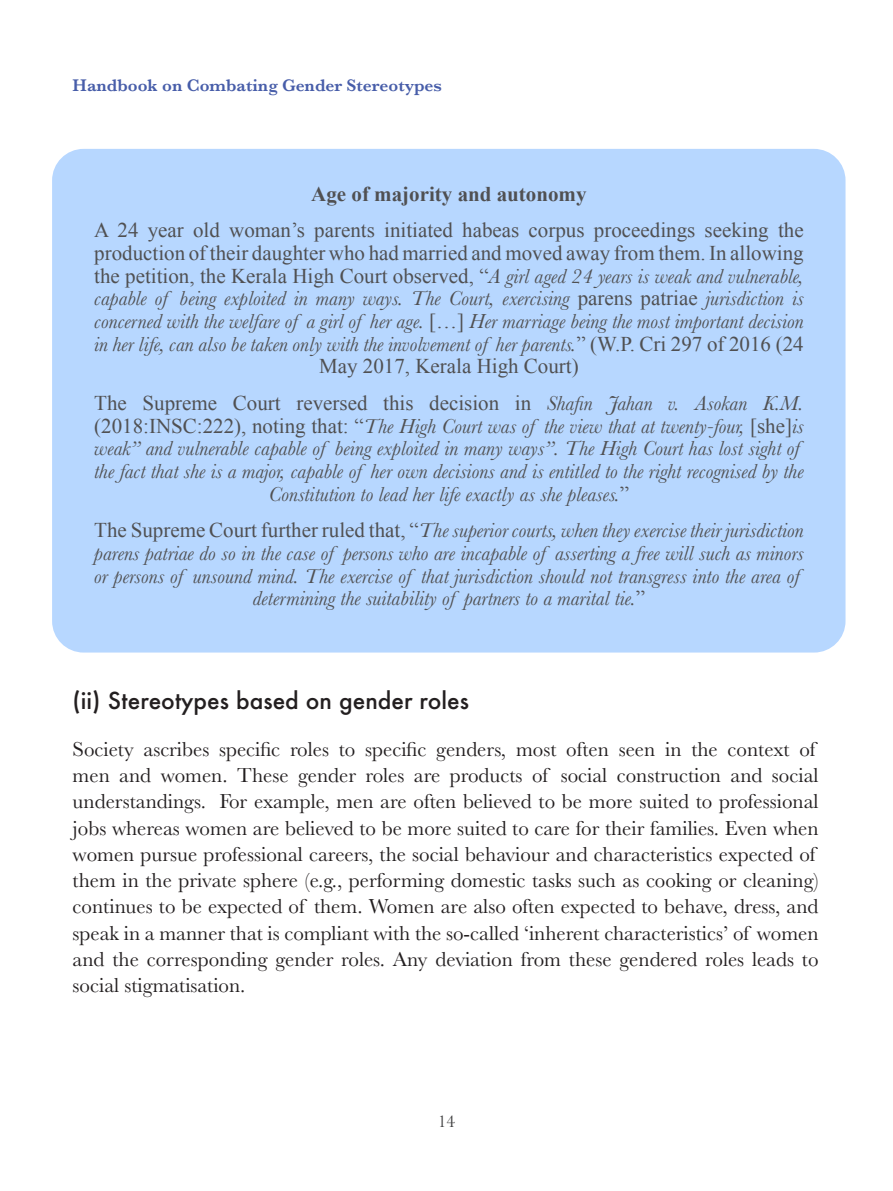
<style>
.page{position:relative;width:893px;height:1191px;background:#fff}
.page>*{position:absolute;margin:0;border:0;box-sizing:border-box;transform-origin:0 0}
.List_Paragraph{font:500 22.75px "Futura";color:#231f20}
.Fact_bubble{font:italic 21px/22.6px "Baskerville";color:#505052;text-align:center}
.t1{font:21px/26.2px "Baskerville";color:#231f20}
.Fact_bubble-2{font:700 21px "Times New Roman";color:#505052}
.t2{font:600 17.5px "Baskerville";color:#475da9}
.t3{font:17.5px "Baskerville";color:#3e3e3f}
.s1{font-family:"Times New Roman";font-style:normal}
</style>
<div class="page">
<div style="left:52px;top:149px;width:793px;height:503px;background:#b7d7ff;border-radius:32px"></div>
<p class="t2" style="left:73px;top:73px;width:371px">Handbook on Combating Gender Stereotypes</p>
<p class="Fact_bubble-2" style="left:311px;top:178px;width:277px">Age of majority and autonomy</p>
<p class="Fact_bubble" style="left:94px;top:219px;width:711px"><span class="s1">A 24 year old woman’s parents initiated habeas corpus proceedings seeking the production of their daughter who had married and moved away from them. In allowing the petition, the Kerala High Court observed, “</span>A girl aged 24 years is weak and vulnerable, capable of being exploited in many ways. The Court, exercising <span class="s1">parens patriae</span> jurisdiction is concerned with the welfare of a girl of her age. <span class="s1">[…]</span> Her marriage being the most important decision in her life, can also be taken only with the involvement of her parents.<span class="s1">” (W.P. Cri 297 of 2016 (24<br>May 2017, Kerala High Court)</span></p>
<p class="Fact_bubble" style="left:94px;top:392px;width:711px"><span class="s1">The Supreme Court reversed this decision in</span> Shafin Jahan v. Asokan K.M. <span class="s1">(2018:INSC:222), noting that: “</span>The High Court was of the view that at twenty-four, <span class="s1">[she]</span>is weak” and vulnerable capable of being exploited in many ways”. The High Court has lost sight of the fact that she is a major, capable of her own decisions and is entitled to the right recognised by the Constitution to lead her life exactly as she pleases.<span class="s1">”</span></p>
<p class="Fact_bubble" style="left:94px;top:519px;width:711px"><span class="s1">The Supreme Court further ruled that, “</span>The superior courts, when they exercise their jurisdiction parens patriae do so in the case of persons who are incapable of asserting a free will such as minors or persons of unsound mind. The exercise of that jurisdiction should not transgress into the area of determining the suitability of partners to a marital tie.<span class="s1">”</span></p>
<p class="List_Paragraph" style="left:73px;top:684px;width:398px">(ii) Stereotypes based on gender roles</p>
<p class="t1" style="left:73px;top:736px;width:747px">Society ascribes specific roles to specific genders, most often seen in the context of men and women. These gender roles are products of social construction and social understandings. For example, men are often believed to be more suited to professional jobs whereas women are believed to be more suited to care for their families. Even when women pursue professional careers, the social behaviour and characteristics expected of them in the private sphere (e.g., performing domestic tasks such as cooking or cleaning) continues to be expected of them. Women are also often expected to behave, dress, and speak in a manner that is compliant with the so-called ‘inherent characteristics’ of women and the corresponding gender roles. Any deviation from these gendered roles leads to social stigmatisation.</p>
<p class="t3" style="left:438px;top:1110px;width:19px">14</p>
</div>
